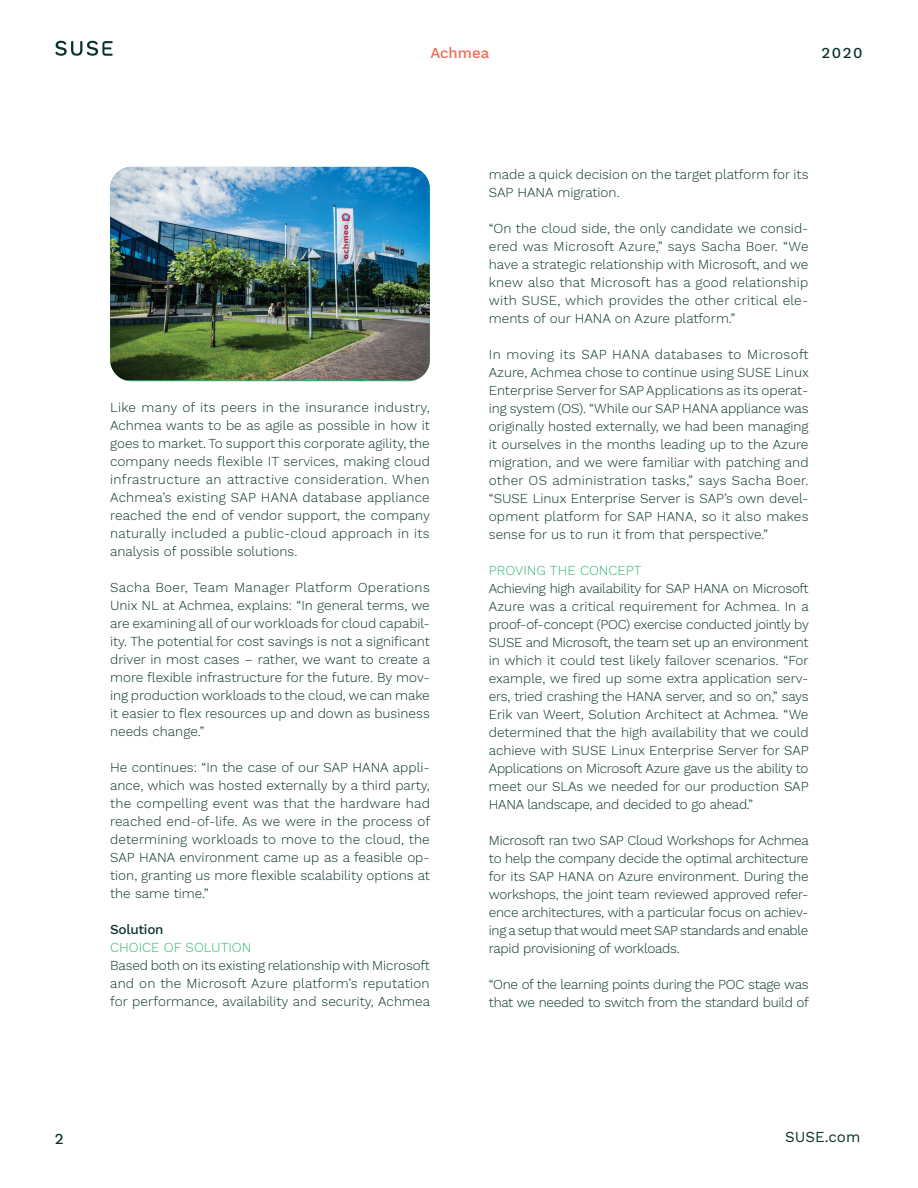
<style>
.page{position:relative;width:918px;height:1188px;background:#fff}
.page>*{position:absolute;margin:0;border:0;box-sizing:border-box;transform-origin:0 0}
.t1{font:15px "Work Sans";color:#09312b}
.t2{font:500 15px "Work Sans";color:#f26954}
.t3{font:500 15px "Work Sans";color:#07312b}
.t4{font:300 13.5px/18px "Work Sans";color:#09312b;text-align:justify}
.t5{font:300 13.5px/18px "Work Sans";letter-spacing:-.02em;color:#09312b}
.t6{font:300 13.5px "Work Sans";color:#30b676}
.t7{font:500 13.5px "Work Sans";letter-spacing:-.02em;color:#09312b}
</style>
<div class="page">
<svg style="left:55px;top:41px;width:58px;height:15px"></svg>
<img style="left:110px;top:167px;width:320px;height:213px">
<p class="t2" style="left:430px;top:44px;width:61px">Achmea</p>
<p class="t3" style="left:822px;top:44px;width:42px">2020</p>
<p class="t4" style="left:110px;top:399px;width:322px">Like many of its peers in the insurance industry, Achmea wants to be as agile as possible in how it goes to market. To support this corporate agility, the company needs flexible IT services, making cloud infrastructure an attractive consideration. When Achmea’s existing SAP HANA database appliance reached the end of vendor support, the company naturally included a public-cloud approach in its analysis of possible solutions.</p>
<p class="t4" style="left:110px;top:579px;width:321px">Sacha Boer, Team Manager Platform Operations Unix NL at Achmea, explains: “In general terms, we are examining all of our workloads for cloud capabil&shy;ity. The potential for cost savings is not a significant driver in most cases – rather, we want to create a more flexible infrastructure for the future. By mov&shy;ing production workloads to the cloud, we can make it easier to flex resources up and down as business needs change.”</p>
<p class="t4" style="left:110px;top:759px;width:322px">He continues: “In the case of our SAP HANA appli&shy;ance, which was hosted externally by a third party, the compelling event was that the hardware had reached end-of-life. As we were in the process of determining workloads to move to the cloud, the SAP HANA environment came up as a feasible op&shy;tion, granting us more flexible scalability options at the same time.”</p>
<p class="t7" style="left:110px;top:921px;width:55px">Solution</p>
<p class="t6" style="left:110px;top:939px;width:143px">CHOICE OF SOLUTION</p>
<p class="t4" style="left:110px;top:957px;width:322px">Based both on its existing relationship with Microsoft and on the Microsoft Azure platform’s reputation for performance, availability and security, Achmea</p>
<p class="t4" style="left:489px;top:166px;width:321px">made a quick decision on the target platform for its<br>SAP HANA migration.</p>
<p class="t4" style="left:489px;top:220px;width:321px">“On the cloud side, the only candidate we consid&shy;ered was Microsoft Azure,” says Sacha Boer. “We have a strategic relationship with Microsoft, and we knew also that Microsoft has a good relationship with SUSE, which provides the other critical ele&shy;ments of our HANA on Azure platform.”</p>
<p class="t4" style="left:489px;top:346px;width:321px">In moving its SAP HANA databases to Microsoft Azure, Achmea chose to continue using SUSE Linux Enterprise Server for SAP Applications as its operat&shy;ing system (OS). “While our SAP HANA appliance was originally hosted externally, we had been managing it ourselves in the months leading up to the Azure migration, and we were familiar with patching and other OS administration tasks,” says Sacha Boer. “SUSE Linux Enterprise Server is SAP’s own devel&shy;opment platform for SAP HANA, so it also makes sense for us to run it from that perspective.”</p>
<p class="t6" style="left:489px;top:563px;width:154px">PROVING THE CONCEPT</p>
<p class="t4" style="left:489px;top:580px;width:322px">Achieving high availability for SAP HANA on Microsoft Azure was a critical requirement for Achmea. In a proof-of-concept (POC) exercise conducted jointly by SUSE and Microsoft, the team set up an environment in which it could test likely failover scenarios. “For example, we fired up some extra application serv&shy;ers, tried crashing the HANA server, and so on,” says Erik van Weert, Solution Architect at Achmea. “We determined that the high availability that we could achieve with SUSE Linux Enterprise Server for SAP Applications on Microsoft Azure gave us the ability to meet our SLAs we needed for our production SAP HANA landscape, and decided to go ahead.”</p>
<p class="t4" style="left:489px;top:832px;width:322px">Microsoft ran two SAP Cloud Workshops for Achmea to help the company decide the optimal architecture for its SAP HANA on Azure environment. During the workshops, the joint team reviewed approved refer&shy;ence architectures, with a particular focus on achiev&shy;ing a setup that would meet SAP standards and enable rapid provisioning of workloads.</p>
<p class="t5" style="left:489px;top:976px;width:322px">“One of the learning points during the POC stage was that we needed to switch from the standard build of</p>
<p class="t3" style="left:55px;top:1130px;width:10px">2</p>
<p class="t1" style="left:785px;top:1128px;width:77px">SUSE.com</p>
</div>
